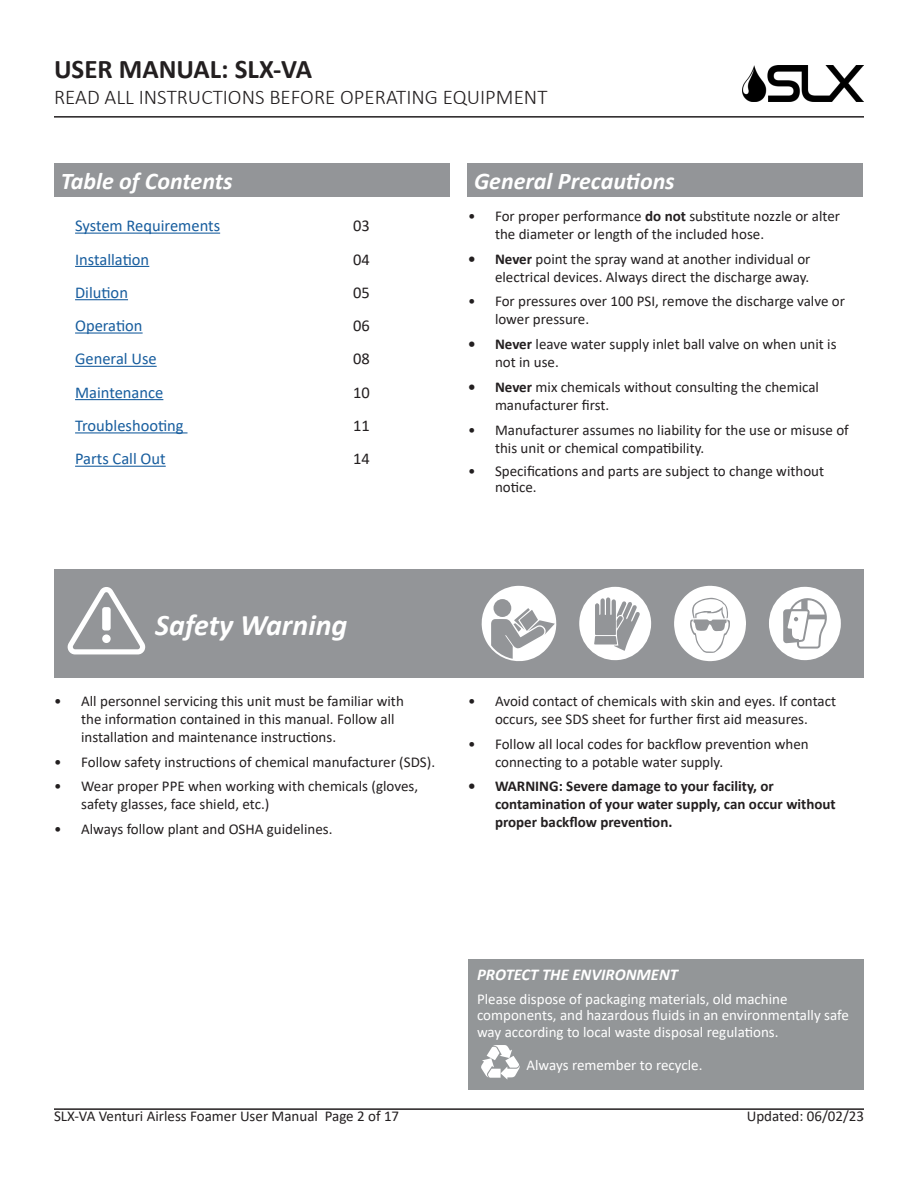
<style>
.page{position:relative;width:918px;height:1188px;background:#fff}
.page>*{position:absolute;margin:0;border:0;box-sizing:border-box;transform-origin:0 0}
.Topic_Header{font:italic 700 30px "Calibri";color:#fff}
.t1{font:700 27px "Calibri";color:#231f20}
.Topic_Header-2{font:italic 700 24px "Calibri";color:#fff}
.t2{font:300 21px "Calibri";color:#231f20}
.t3{font:16.5px "Calibri";color:#175d9e}
.Paragraph_Header_2{font:italic 700 16.5px "Calibri";color:#fff}
.t4{font:16.5px "Calibri";color:#231f20}
.t5{font:15px/18px "Calibri";color:#231f20}
.Paragraph_body_1{font:15px/16.5px "Calibri";color:#fff}
.t6{font:700 15px/18px "Calibri";color:#231f20}
.s1{font-weight:700}
</style>
<div class="page">
<hr style="left:54px;top:1108px;width:810px;height:2px;background:#231f20">
<hr style="left:54px;top:116px;width:810px;height:2px;background:#231f20">
<img style="left:742px;top:65px;width:122px;height:37px">
<div style="left:54px;top:163px;width:396px;height:34px;background:#939598"></div>
<hr style="left:75px;top:233px;width:145px;height:1px;background:#175d9e">
<hr style="left:75px;top:266px;width:74px;height:1px;background:#175d9e">
<hr style="left:75px;top:299px;width:53px;height:1px;background:#175d9e">
<hr style="left:75px;top:332px;width:68px;height:2px;background:#175d9e">
<hr style="left:75px;top:366px;width:82px;height:1px;background:#175d9e">
<hr style="left:75px;top:399px;width:88px;height:1px;background:#175d9e">
<hr style="left:75px;top:432px;width:113px;height:1px;background:#175d9e">
<hr style="left:75px;top:466px;width:91px;height:1px;background:#175d9e">
<div style="left:468px;top:959px;width:395px;height:131px;background:#939698"></div>
<svg style="left:481px;top:1045px;width:39px;height:35px"></svg>
<div style="left:54px;top:569px;width:810px;height:109px;background:#939598"></div>
<svg style="left:481px;top:586px;width:76px;height:75px"></svg>
<svg style="left:579px;top:587px;width:72px;height:73px"></svg>
<svg style="left:769px;top:587px;width:72px;height:73px"></svg>
<svg style="left:674px;top:586px;width:72px;height:75px"></svg>
<svg style="left:67px;top:587px;width:79px;height:68px"></svg>
<div style="left:102px;top:607px;width:9px;height:24px;background:#fff;border-radius:3px"></div>
<div style="left:102px;top:634px;width:9px;height:9px;background:#fff;border-radius:50%"></div>
<div style="left:467px;top:163px;width:396px;height:34px;background:#939598"></div>
<h2 class="t1" style="left:54px;top:50px;width:260px">USER MANUAL: SLX-VA</h2>
<h3 class="t2" style="left:54px;top:84px;width:495px">READ ALL INSTRUCTIONS BEFORE OPERATING EQUIPMENT</h3>
<p class="Topic_Header-2" style="left:61px;top:164px;width:173px">Table of Contents</p>
<p class="t3" style="left:75px;top:214px;width:147px">System Requirements</p>
<p class="t3" style="left:75px;top:248px;width:76px">Installation</p>
<p class="t3" style="left:75px;top:281px;width:54px">Dilution</p>
<p class="t3" style="left:75px;top:314px;width:69px">Operation</p>
<p class="t3" style="left:75px;top:348px;width:83px">General Use</p>
<p class="t3" style="left:75px;top:381px;width:90px">Maintenance</p>
<p class="t3" style="left:75px;top:414px;width:110px">Troubleshooting</p>
<p class="t3" style="left:75px;top:447px;width:92px">Parts Call Out</p>
<p class="t4" style="left:353px;top:214px;width:18px">03</p>
<p class="t4" style="left:353px;top:248px;width:18px">04</p>
<p class="t4" style="left:353px;top:281px;width:18px">05</p>
<p class="t4" style="left:353px;top:314px;width:18px">06</p>
<p class="t4" style="left:353px;top:348px;width:18px">08</p>
<p class="t4" style="left:353px;top:381px;width:18px">10</p>
<p class="t4" style="left:353px;top:414px;width:18px">11</p>
<p class="t4" style="left:353px;top:447px;width:18px">14</p>
<p class="Topic_Header-2" style="left:474px;top:164px;width:202px">General Precautions</p>
<p class="t5" style="left:495px;top:206px;width:347px;text-indent:-27px">• For proper performance <span class="s1">do not</span> substitute nozzle or alter the diameter or length of the included hose.</p>
<p class="t5" style="left:468px;top:249px;width:344px;text-align:right"><span class="s1">• Never</span> point the spray wand at another individual or electrical devices. Always direct the discharge away.</p>
<p class="t5" style="left:495px;top:292px;width:352px;text-indent:-27px">• For pressures over 100 PSI, remove the discharge valve or lower pressure.</p>
<p class="t5" style="left:495px;top:335px;width:343px;text-indent:-27px"><span class="s1">• Never</span> leave water supply inlet ball valve on when unit is not in use.</p>
<p class="t5" style="left:495px;top:377px;width:325px;text-indent:-27px"><span class="s1">• Never</span> mix chemicals without consulting the chemical manufacturer first.</p>
<p class="t5" style="left:495px;top:420px;width:355px;text-indent:-27px">• Manufacturer assumes no liability for the use or misuse of this unit or chemical compatibility.</p>
<p class="t5" style="left:495px;top:462px;width:331px;line-height:16.5px;text-indent:-27px">• Specifications and parts are subject to change without notice.</p>
<p class="Topic_Header" style="left:155px;top:604px;width:194px">Safety Warning</p>
<p class="t5" style="left:81px;top:691px;width:324px;text-indent:-27px">• All personnel servicing this unit must be familiar with the information contained in this manual. Follow all installation and maintenance instructions.</p>
<p class="t5" style="left:54px;top:752px;width:382px">• Follow safety instructions of chemical manufacturer (SDS).</p>
<p class="t5" style="left:81px;top:777px;width:339px;text-indent:-27px">• Wear proper PPE when working with chemicals (gloves, safety glasses, face shield, etc.)</p>
<p class="t5" style="left:54px;top:820px;width:280px">• Always follow plant and OSHA guidelines.</p>
<p class="t5" style="left:468px;top:691px;width:370px;text-align:center">• Avoid contact of chemicals with skin and eyes. If contact occurs, see SDS sheet for further first aid measures.</p>
<p class="t5" style="left:495px;top:734px;width:315px;text-indent:-27px">• Follow all local codes for backflow prevention when connecting to a potable water supply.</p>
<p class="t6" style="left:495px;top:777px;width:342px;text-indent:-27px">• WARNING: Severe damage to your facility, or contamination of your water supply, can occur without proper backflow prevention.</p>
<p class="Paragraph_Header_2" style="left:477px;top:963px;width:202px">PROTECT THE ENVIRONMENT</p>
<p class="Paragraph_body_1" style="left:477px;top:990px;width:373px">Please dispose of packaging materials, old machine components, and hazardous fluids in an environmentally safe way according to local waste disposal regulations.</p>
<p class="Paragraph_body_1" style="left:527px;top:1056px;width:178px">Always remember to recycle.</p>
<p class="t5" style="left:54px;top:1107px;width:347px">SLX-VA Venturi Airless Foamer User Manual Page 2 of 17</p>
<p class="t5" style="left:747px;top:1107px;width:119px">Updated: 06/02/23</p>
</div>
